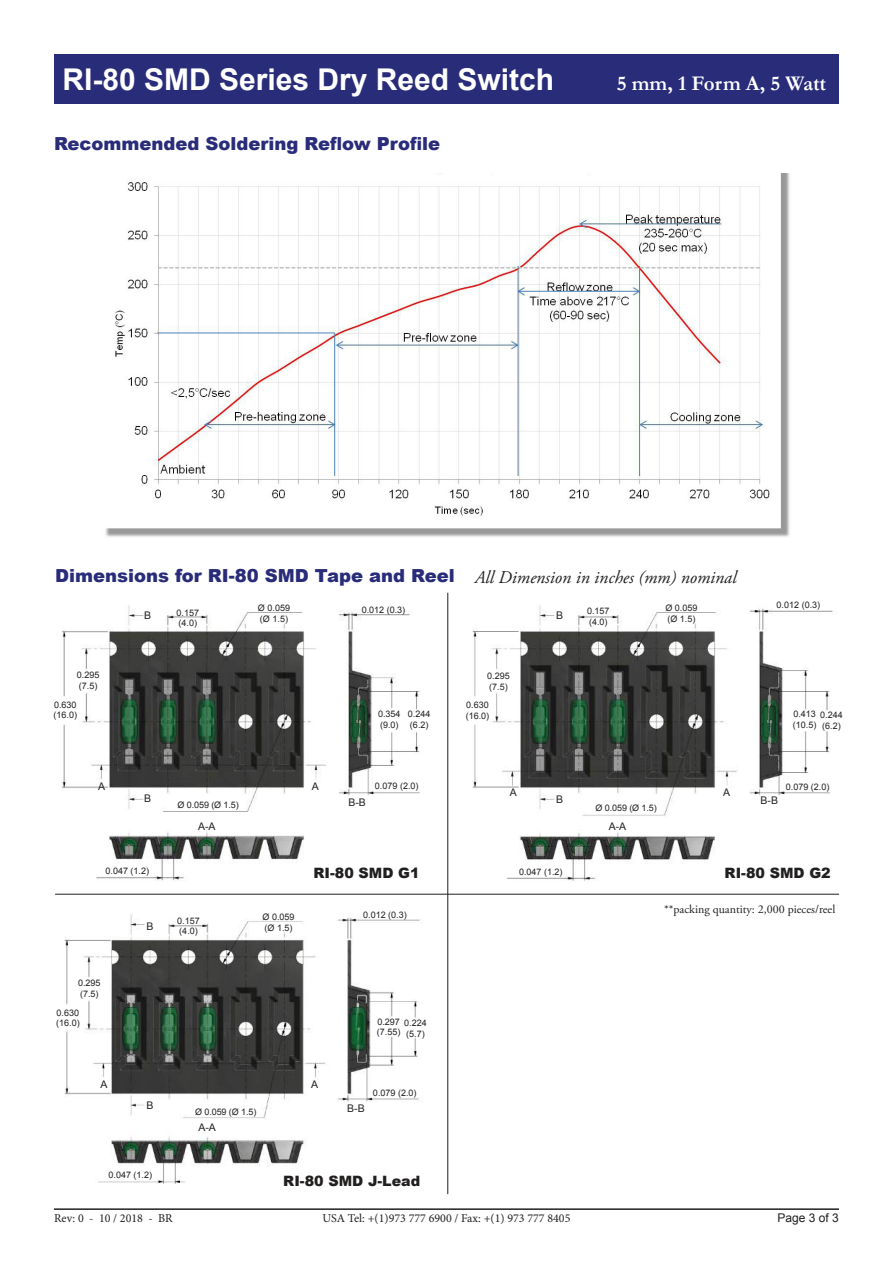
<style>
.page{position:relative;width:893px;height:1263px;background:#fff}
.page>*{position:absolute;margin:0;border:0;box-sizing:border-box;transform-origin:0 0}
.t1{font:700 30px "Arial";color:#fff}
.t2{font:700 21px "Garamond";color:#fff}
.t3{font:900 18px "Arial";color:#292c79}
.t4{font:900 14.25px "Arial";color:#221f1f}
.t5{font:12px "Minion Pro";color:#221f1f}
.t6{font:12px "Adobe Garamond Pro";color:#221f1f}
.t7{font:12px "Arial";color:#221f1f}
.t8{font:10.5px "Arial";color:#221f1f}
.t9{font:9px/10.8px "Arial";color:#221f1f}
.s1{font-family:"Adobe Garamond Pro";font-weight:400;font-style:italic;color:#221f1f}
</style>
<div class="page">
<div style="left:54px;top:54px;width:785px;height:49px;background:#292c79"></div>
<hr style="left:54px;top:1208px;width:785px;height:2px;background:#221f1f">
<img style="left:105px;top:174px;width:685px;height:363px">
<img style="left:61px;top:605px;width:359px;height:276px">
<img style="left:472px;top:605px;width:361px;height:277px">
<img style="left:64px;top:914px;width:356px;height:270px">
<hr style="left:55px;top:894px;width:784px;height:1px;background:#221f1f">
<hr style="left:447px;top:593px;width:1px;height:601px;background:#221f1f">
<h1 class="t1" style="left:62px;top:68px;width:493px">RI-80 SMD Series Dry Reed Switch</h1>
<h3 class="t3" style="left:54px;top:131px;width:388px">Recommended Soldering Re昀氀ow Pro昀椀le</h3>
<h2 class="t2" style="left:617px;top:77px;width:211px">5 mm, 1 Form A, 5 Watt</h2>
<h3 class="t3" style="left:55px;top:569px;width:683px">Dimensions for RI-80 SMD Tape and Reel <span class="s1">All Dimension in inches (mm) nominal</span></h3>
<p class="t8" style="left:144px;top:612px;width:9px">B</p>
<p class="t9" style="left:177px;top:608px;width:24px">0.157 (4.0)</p>
<p class="t9" style="left:258px;top:603px;width:34px">Ø 0.059 (Ø 1.5)</p>
<p class="t9" style="left:362px;top:605px;width:45px">0.012 (0.3)</p>
<p class="t8" style="left:556px;top:612px;width:9px">B</p>
<p class="t9" style="left:587px;top:606px;width:24px">0.157 (4.0)</p>
<p class="t9" style="left:665px;top:603px;width:34px">Ø 0.059 (Ø 1.5)</p>
<p class="t9" style="left:77px;top:671px;width:24px">0.295 (7.5)</p>
<p class="t9" style="left:487px;top:671px;width:24px">0.295 (7.5)</p>
<p class="t9" style="left:54px;top:700px;width:25px">0.630 (16.0)</p>
<p class="t9" style="left:378px;top:709px;width:24px">0.354 (9.0)</p>
<p class="t9" style="left:408px;top:709px;width:24px">0.244 (6.2)</p>
<p class="t9" style="left:466px;top:700px;width:25px">0.630 (16.0)</p>
<p class="t8" style="left:98px;top:782px;width:9px">A</p>
<p class="t8" style="left:312px;top:782px;width:9px">A</p>
<p class="t8" style="left:144px;top:794px;width:9px">B</p>
<p class="t9" style="left:178px;top:800px;width:63px">Ø 0.059 (Ø 1.5)</p>
<p class="t8" style="left:348px;top:798px;width:19px">B-B</p>
<p class="t9" style="left:375px;top:781px;width:45px">0.079 (2.0)</p>
<p class="t8" style="left:510px;top:788px;width:9px">A</p>
<p class="t8" style="left:723px;top:788px;width:9px">A</p>
<p class="t8" style="left:556px;top:795px;width:9px">B</p>
<p class="t9" style="left:595px;top:803px;width:63px">Ø 0.059 (Ø 1.5)</p>
<p class="t8" style="left:198px;top:822px;width:19px">A-A</p>
<p class="t8" style="left:609px;top:822px;width:19px">A-A</p>
<p class="t9" style="left:777px;top:601px;width:45px">0.012 (0.3)</p>
<p class="t9" style="left:793px;top:709px;width:25px">0.413 (10.5)</p>
<p class="t9" style="left:820px;top:710px;width:24px">0.244 (6.2)</p>
<p class="t8" style="left:760px;top:796px;width:19px">B-B</p>
<p class="t9" style="left:786px;top:782px;width:45px">0.079 (2.0)</p>
<p class="t9" style="left:106px;top:866px;width:45px">0.047 (1.2)</p>
<p class="t9" style="left:78px;top:978px;width:24px">0.295 (7.5)</p>
<p class="t9" style="left:56px;top:1008px;width:25px">0.630 (16.0)</p>
<p class="t8" style="left:146px;top:922px;width:9px">B</p>
<p class="t9" style="left:177px;top:916px;width:24px">0.157 (4.0)</p>
<p class="t9" style="left:263px;top:912px;width:34px">Ø 0.059 (Ø 1.5)</p>
<h3 class="t4" style="left:313px;top:867px;width:108px">RI-80 SMD G1</h3>
<p class="t9" style="left:363px;top:910px;width:45px">0.012 (0.3)</p>
<p class="t9" style="left:377px;top:1017px;width:25px">0.297 (7.55)</p>
<p class="t9" style="left:404px;top:1018px;width:24px">0.224 (5.7)</p>
<p class="t8" style="left:101px;top:1080px;width:9px">A</p>
<p class="t8" style="left:311px;top:1080px;width:9px">A</p>
<p class="t8" style="left:146px;top:1102px;width:9px">B</p>
<p class="t9" style="left:195px;top:1107px;width:63px">Ø 0.059 (Ø 1.5)</p>
<p class="t8" style="left:198px;top:1123px;width:19px">A-A</p>
<p class="t8" style="left:347px;top:1104px;width:19px">B-B</p>
<p class="t9" style="left:373px;top:1088px;width:45px">0.079 (2.0)</p>
<p class="t9" style="left:109px;top:1170px;width:45px">0.047 (1.2)</p>
<h3 class="t4" style="left:283px;top:1175px;width:138px">RI-80 SMD J-Lead</h3>
<p class="t9" style="left:519px;top:867px;width:45px">0.047 (1.2)</p>
<h3 class="t5" style="left:54px;top:1214px;width:120px">Rev: 0 - 10 / 2018 - BR</h3>
<h3 class="t5" style="left:322px;top:1214px;width:250px">USA Tel: +(1)973 777 6900 / Fax: +(1) 973 777 8405</h3>
<h3 class="t4" style="left:725px;top:867px;width:108px">RI-80 SMD G2</h3>
<h3 class="t6" style="left:664px;top:904px;width:173px">**packing quantity: 2,000 pieces/reel</h3>
<h3 class="t7" style="left:778px;top:1213px;width:63px">Page 3 of 3</h3>
</div>
